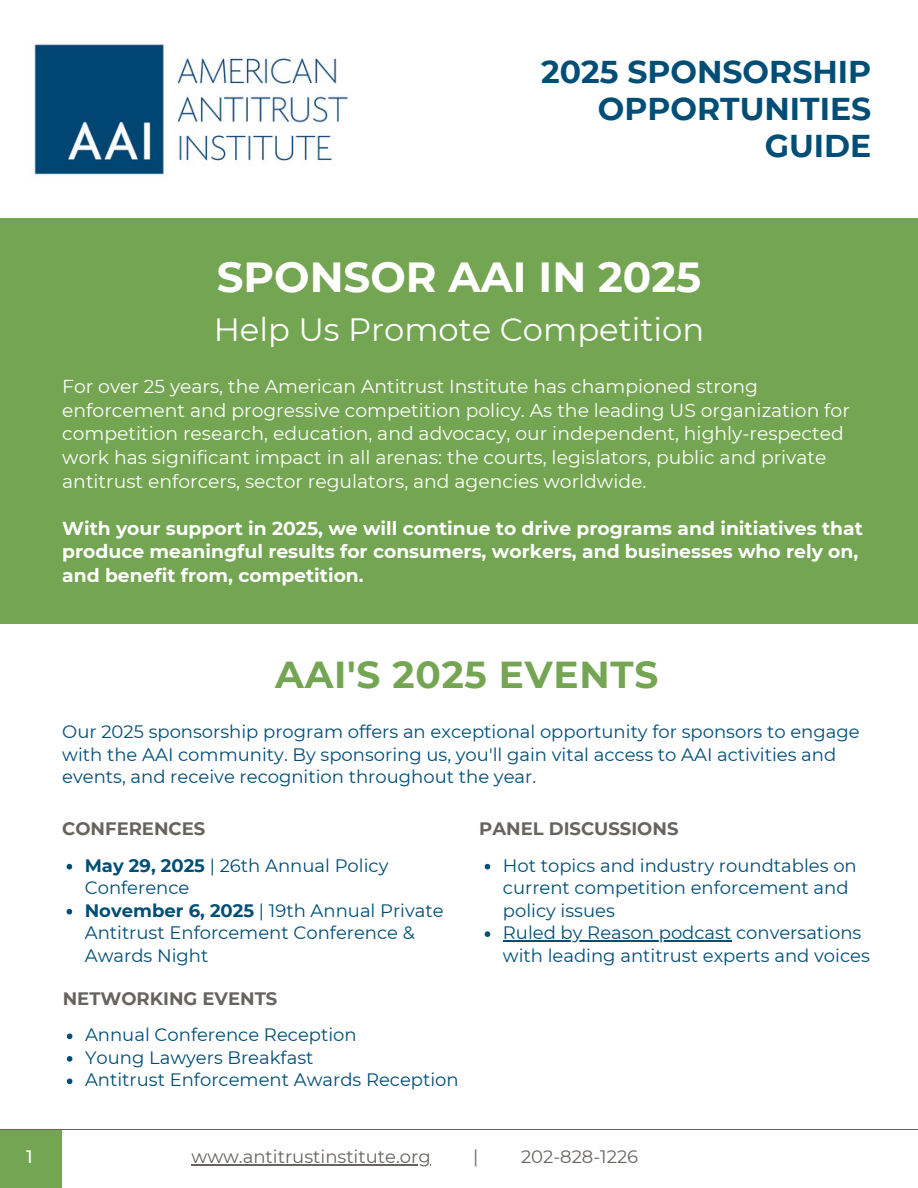
<style>
.page{position:relative;width:918px;height:1188px;background:#fff}
.page>*{position:absolute;margin:0;border:0;box-sizing:border-box;transform-origin:0 0}
.t1{font:700 42px "Montserrat";color:#fff}
.t2{font:700 37.5px "Montserrat";letter-spacing:.02em;color:#74a552}
.t3{font:32.25px "Montserrat";color:#fff}
.t4{font:700 31.5px/37.2px "Montserrat";color:#004e76;text-align:right}
.t5{font:18.75px/23.7px "Montserrat";color:#fff}
.t6{font:700 18.75px/23.7px "Montserrat";color:#fff}
.t7{font:18px/22.5px "Montserrat";color:#004e76}
.t8{font:700 18px "Montserrat";color:#676460}
.t9{font:18px "Montserrat";color:#676460}
.t10{font:500 18px "Montserrat";color:#fff}
.s1{font-weight:700}
</style>
<div class="page">
<img style="left:33px;top:44px;width:315px;height:131px">
<div style="left:0;top:1129px;width:62px;height:59px;background:#74a552"></div>
<hr style="left:0;top:1129px;width:918px;height:1px;background:#676460">
<div style="left:0;top:218px;width:918px;height:406px;background:#74a552"></div>
<svg style="left:67px;top:864px;width:5px;height:5px"></svg>
<svg style="left:67px;top:909px;width:5px;height:5px"></svg>
<svg style="left:485px;top:864px;width:5px;height:5px"></svg>
<svg style="left:485px;top:931px;width:5px;height:6px"></svg>
<hr style="left:503px;top:940px;width:228px;height:1px;background:#004e76">
<svg style="left:67px;top:1034px;width:5px;height:5px"></svg>
<svg style="left:67px;top:1056px;width:5px;height:6px"></svg>
<svg style="left:67px;top:1079px;width:5px;height:5px"></svg>
<hr style="left:192px;top:1164px;width:239px;height:1px;background:#676460">
<p class="t4" style="left:541px;top:53px;width:332px">2025 SPONSORSHIP<br>OPPORTUNITIES<br>GUIDE</p>
<h1 class="t1" style="left:217px;top:251px;width:486px">SPONSOR AAI IN 2025</h1>
<h1 class="t3" style="left:214px;top:309px;width:492px">Help Us Promote Competition</h1>
<h2 class="t5" style="left:62px;top:374px;width:789px">For over 25 years, the American Antitrust Institute has championed strong enforcement and progressive competition policy. As the leading US organization for competition research, education, and advocacy, our independent, highly-respected work has significant impact in all arenas: the courts, legislators, public and private antitrust enforcers, sector regulators, and agencies worldwide.</h2>
<h3 class="t6" style="left:62px;top:516px;width:802px">With your support in 2025, we will continue to drive programs and initiatives that produce meaningful results for consumers, workers, and businesses who rely on, and benefit from, competition.</h3>
<h5 class="t2" style="left:275px;top:651px;width:385px">AAI'S 2025 EVENTS</h5>
<p class="t7" style="left:62px;top:720px;width:799px">Our 2025 sponsorship program offers an exceptional opportunity for sponsors to engage with the AAI community. By sponsoring us, you'll gain vital access to AAI activities and events, and receive recognition throughout the year.</p>
<h4 class="t8" style="left:62px;top:818px;width:145px">CONFERENCES</h4>
<h4 class="t7" style="left:85px;top:854px;width:305px"><span class="s1">May 29, 2025</span> | 26th Annual Policy<br>Conference</h4>
<p class="t7" style="left:85px;top:899px;width:360px"><span class="s1">November 6, 2025</span> | 19th Annual Private<br>Antitrust Enforcement Conference &amp;<br>Awards Night</p>
<p class="t8" style="left:479px;top:818px;width:201px">PANEL DISCUSSIONS</p>
<p class="t7" style="left:503px;top:854px;width:355px">Hot topics and industry roundtables on current competition enforcement and policy issues</p>
<p class="t7" style="left:503px;top:922px;width:368px">Ruled by Reason podcast conversations with leading antitrust experts and voices</p>
<h4 class="t8" style="left:63px;top:988px;width:216px">NETWORKING EVENTS</h4>
<p class="t7" style="left:85px;top:1024px;width:273px">Annual Conference Reception</p>
<p class="t7" style="left:85px;top:1046px;width:230px">Young Lawyers Breakfast</p>
<p class="t7" style="left:85px;top:1069px;width:375px">Antitrust Enforcement Awards Reception</p>
<p class="t10" style="left:26px;top:1146px;width:8px">1</p>
<p class="t9" style="left:192px;top:1146px;width:241px">www.antitrustinstitute.org</p>
<p class="t9" style="left:473px;top:1146px;width:7px">|</p>
<p class="t9" style="left:521px;top:1146px;width:119px">202-828-1226</p>
</div>
